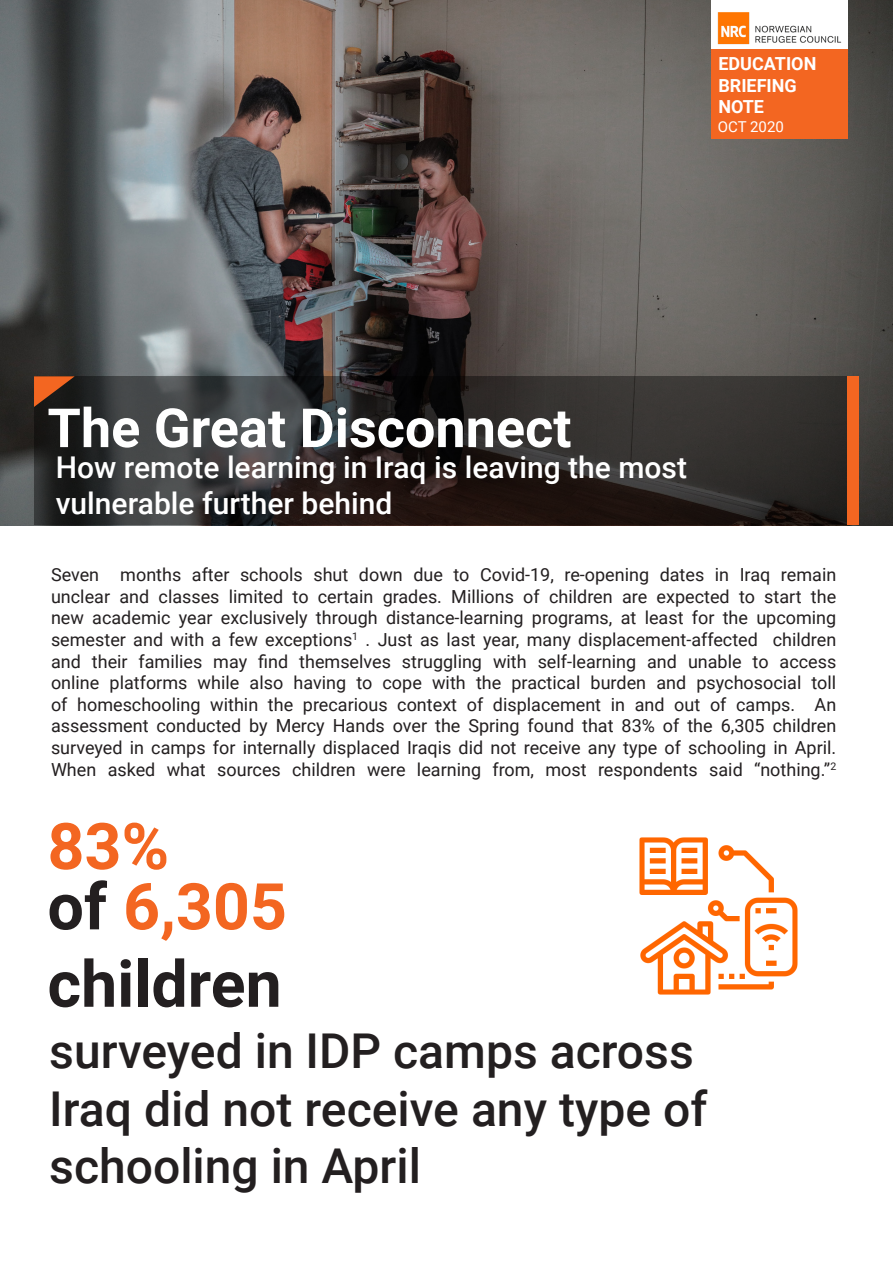
<style>
.page{position:relative;width:893px;height:1263px;background:#fff}
.page>*{position:absolute;margin:0;border:0;box-sizing:border-box;transform-origin:0 0}
.t1{font:700 64.5px "Roboto";color:#f36621}
.t2{font:700 64.5px "Roboto";color:#231f20}
.t3{font:700 54px "Roboto";color:#fff}
.t4{font:500 48px/57.6px "Roboto";color:#231f20}
.t5{font:500 30px "Roboto";color:#fff}
.t6{font:18px/21.6px "Roboto";color:#231f20;text-align:justify}
.t7{font:700 18px/21.6px "Roboto";color:#fff}
.t8{font:15px "Roboto";color:#fff}
.s1{color:#231f20}
</style>
<div class="page">
<img style="left:0;top:0;width:893px;height:525px">
<svg style="left:34px;top:376px;width:814px;height:149px;background:#2e2b29"></svg>
<div style="left:711px;top:0;width:137px;height:139px;background:#f36621"></div>
<div style="left:711px;top:0;width:137px;height:48px;background:#fff"></div>
<div style="left:848px;top:376px;width:11px;height:149px;background:#f36621"></div>
<svg style="left:34px;top:376px;width:41px;height:31px"></svg>
<img style="left:639px;top:837px;width:159px;height:158px">
<img style="left:711px;top:12px;width:137px;height:37px">
<p class="t7" style="left:718px;top:52px;width:100px">EDUCATION<br>BRIEFING<br>NOTE</p>
<p class="t8" style="left:718px;top:116px;width:67px">OCT 2020</p>
<p class="t3" style="left:47px;top:390px;width:525px">The Great Disconnect</p>
<p class="t5" style="left:56px;top:447px;width:633px">How remote learning in Iraq is leaving the most</p>
<p class="t5" style="left:56px;top:483px;width:338px">vulnerable further behind</p>
<p class="t6" style="left:51px;top:563px;width:787px">Seven months after schools shut down due to Covid-19, re-opening dates in Iraq remain unclear and classes limited to certain grades. Millions of children are expected to start the new academic year exclusively through distance-learning programs, at least for the upcoming semester and with a few exceptions<sup>1</sup> . Just as last year, many displacement-affected children and their families may find themselves struggling with self-learning and unable to access online platforms while also having to cope with the practical burden and psychosocial toll of homeschooling within the precarious context of displacement in and out of camps. An assessment conducted by Mercy Hands over the Spring found that 83% of the 6,305 children surveyed in camps for internally displaced Iraqis did not receive any type of schooling in April.<br>When asked what sources children were learning from, most respondents said “nothing.”<sup>2</sup></p>
<p class="t1" style="left:47px;top:801px;width:123px">83%</p>
<p class="t1" style="left:47px;top:861px;width:241px"><span class="s1">of</span> 6,305</p>
<p class="t2" style="left:47px;top:939px;width:236px">children</p>
<p class="t4" style="left:49px;top:1020px;width:660px">surveyed in IDP camps across<br>Iraq did not receive any type of schooling in April</p>
</div>
